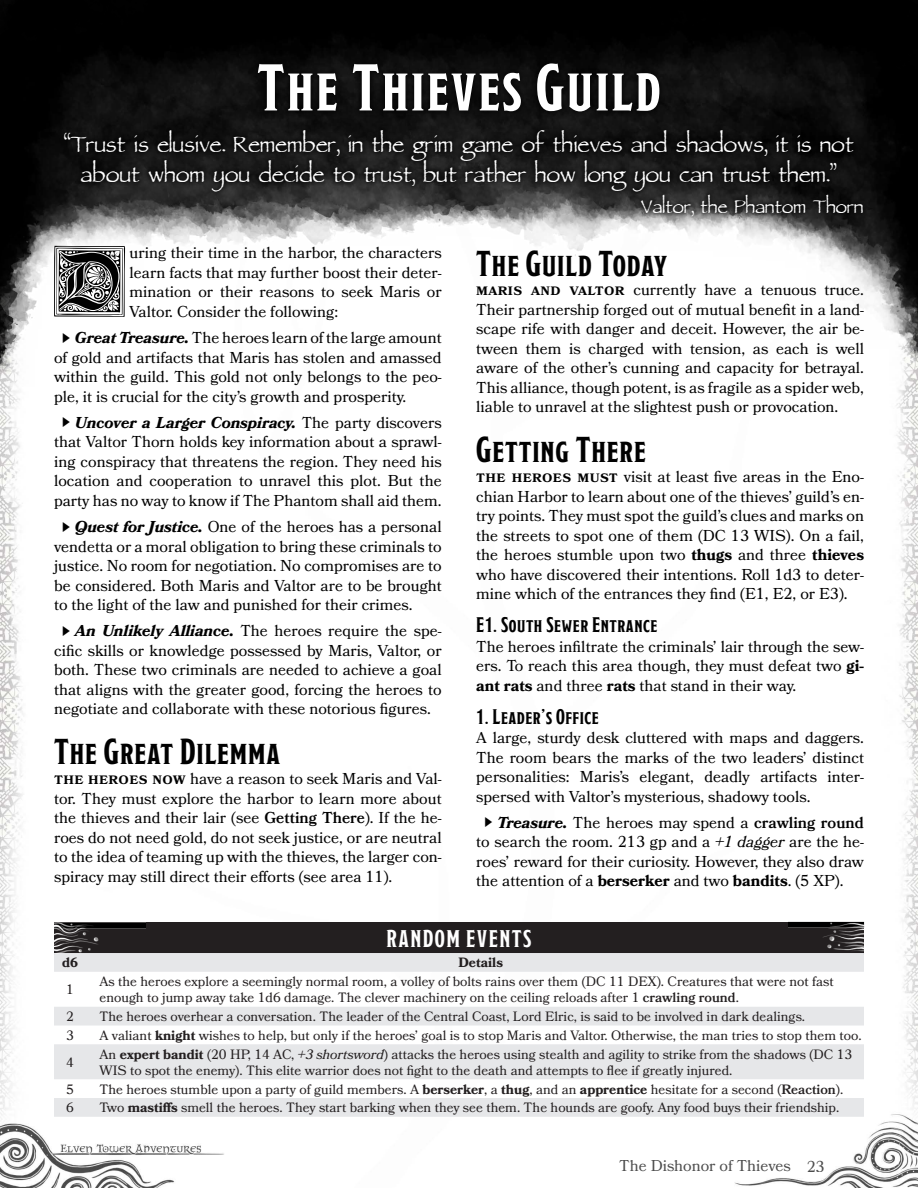
<style>
.page{position:relative;width:918px;height:1188px;background:#fff}
.page>*{position:absolute;margin:0;border:0;box-sizing:border-box;transform-origin:0 0}
.Drops_Caps{font:88.8px "Neugotische Initialen";color:#010101}
.Chapter_Header_-_for{font:700 66px "Modesto Condensed";letter-spacing:.04em;color:#fff}
.Epigraph{font:36px/30px "Parchment MF";color:#fff;text-align:center}
.Heading_1{font:36px "Modesto Condensed";letter-spacing:.025em;color:#010101}
.Epigraph_Author{font:30px "Parchment MF";color:#fff}
.Random_Encounters_Ta{font:700 24px "Modesto Condensed";letter-spacing:.06em;color:#fff}
.Heading_2{font:700 21px "Modesto Condensed";letter-spacing:.025em;color:#010101}
.Small_Caps_-_after_H{font:15.75px/19.5px "Bookmania";color:#010101;text-align:justify}
.Core_Body{font:15.75px/19.5px "Bookmania";color:#010101;text-align:justify}
.Drops_Caps-2{font:15.75px/19.5px "Bookmania";color:#010101;text-align:justify}
.Lines{font:13.5px/16.2px "Bookmania";color:#231f20}
.Lines-2{font:700 13.5px "Bookmania";color:#231f20}
.Numbers{font:13.5px "Bookmania";color:#231f20}
.Numbers-2{font:700 13.5px "Bookmania";color:#231f20}
.s1{font-family:"Hira Kaku Pro W3";font-size:10.5px;color:#000}
.s2{font-weight:700;font-style:italic}
.s3{font-weight:600;font-size:16.5px}
.s4{font-weight:600}
.s5{font-weight:700}
.s6{font-style:italic}
</style>
<div class="page">
<img style="left:0;top:395px;width:918px;height:793px">
<img style="left:0;top:0;width:918px;height:395px">
<div style="left:59px;top:124px;width:810px;height:98px;background:#010101;opacity:.75"></div>
<div style="left:252px;top:57px;width:413px;height:60px;background:#0a0a0a"></div>
<div style="left:54px;top:922px;width:810px;height:33px;background:#231f20"></div>
<svg style="left:54px;top:953px;width:810px;height:164px;fill:#e6e7e9"></svg>
<img style="left:54px;top:922px;width:92px;height:31px">
<img style="left:788px;top:922px;width:76px;height:30px">
<p class="Chapter_Header_-_for" style="left:257px;top:55px;width:405px">The Thieves Guild</p>
<p class="Epigraph" style="left:64px;top:132px;width:792px">“Trust is elusive. Remember, in the grim game of thieves and shadows, it is not about whom you decide to trust, but rather how long you can trust them.”</p>
<p class="Epigraph_Author" style="left:641px;top:194px;width:224px">Valtor, the Phantom Thorn</p>
<p class="Drops_Caps" style="left:50px;top:234px;width:81px">D</p>
<p class="Drops_Caps-2" style="left:129px;top:243px;width:314px">uring their time in the harbor, the characters learn facts that may further boost their deter&shy;mination or their reasons to seek Maris or Valtor. Consider the following:</p>
<p class="Small_Caps_-_after_H" style="left:54px;top:328px;width:389px;text-indent:7px"><span class="s1">▶</span> <span class="s2">Great Treasure.</span> The heroes learn of the large amount of gold and artifacts that Maris has stolen and amassed within the guild. This gold not only belongs to the peo&shy;ple, it is crucial for the city’s growth and prosperity.</p>
<p class="Small_Caps_-_after_H" style="left:54px;top:413px;width:389px;text-align:center"><span class="s1">▶</span> <span class="s2">Uncover a Larger Conspiracy.</span> The party discovers that Valtor Thorn holds key information about a sprawl&shy;ing conspiracy that threatens the region. They need his location and cooperation to unravel this plot. But the party has no way to know if The Phantom shall aid them.</p>
<p class="Small_Caps_-_after_H" style="left:54px;top:517px;width:389px;text-indent:7px"><span class="s1">▶</span> <span class="s2">Quest for Justice.</span> One of the heroes has a personal vendetta or a moral obligation to bring these criminals to justice. No room for negotiation. No compromises are to be considered. Both Maris and Valtor are to be brought to the light of the law and punished for their crimes.</p>
<p class="Small_Caps_-_after_H" style="left:54px;top:621px;width:389px;text-indent:7px"><span class="s1">▶</span> <span class="s2">An Unlikely Alliance.</span> The heroes require the spe&shy;cific skills or knowledge possessed by Maris, Valtor, or both. These two criminals are needed to achieve a goal that aligns with the greater good, forcing the heroes to negotiate and collaborate with these notorious figures.</p>
<p class="Heading_1" style="left:54px;top:734px;width:227px">The Great Dilemma</p>
<p class="Small_Caps_-_after_H" style="left:54px;top:769px;width:389px"><span class="s3">The heroes now</span> have a reason to seek Maris and Val&shy;tor. They must explore the harbor to learn more about the thieves and their lair (see <span class="s4">Getting There</span>). If the he&shy;roes do not need gold, do not seek justice, or are neutral to the idea of teaming up with the thieves, the larger con&shy;spiracy may still direct their efforts (see area 11).</p>
<p class="Heading_1" style="left:476px;top:245px;width:193px">The Guild Today</p>
<p class="Small_Caps_-_after_H" style="left:476px;top:280px;width:389px"><span class="s3">Maris and Valtor</span> currently have a tenuous truce.<br>Their partnership forged out of mutual benefit in a land&shy;scape rife with danger and deceit. However, the air be&shy;tween them is charged with tension, as each is well aware of the other’s cunning and capacity for betrayal.<br>This alliance, though potent, is as fragile as a spider web, liable to unravel at the slightest push or provocation.</p>
<p class="Heading_1" style="left:476px;top:432px;width:171px">Getting There</p>
<p class="Small_Caps_-_after_H" style="left:476px;top:467px;width:389px"><span class="s3">The heroes must</span> visit at least five areas in the Eno&shy;chian Harbor to learn about one of the thieves’ guild’s en&shy;try points. They must spot the guild’s clues and marks on the streets to spot one of them (DC 13 WIS). On a fail, the heroes stumble upon two <span class="s5">thugs</span> and three <span class="s5">thieves </span>who have discovered their intentions. Roll 1d3 to deter&shy;mine which of the entrances they find (E1, E2, or E3).</p>
<p class="Heading_2" style="left:476px;top:614px;width:183px">E1. South Sewer Entrance</p>
<p class="Core_Body" style="left:476px;top:636px;width:389px">The heroes infiltrate the criminals’ lair through the sew&shy;ers. To reach this area though, they must defeat two <span class="s5">gi&shy;ant rats</span> and three <span class="s5">rats</span> that stand in their way.</p>
<p class="Heading_2" style="left:476px;top:706px;width:124px">1. Leader’s Office</p>
<p class="Core_Body" style="left:476px;top:728px;width:389px">A large, sturdy desk cluttered with maps and daggers.<br>The room bears the marks of the two leaders’ distinct personalities: Maris’s elegant, deadly artifacts inter&shy;spersed with Valtor’s mysterious, shadowy tools.</p>
<p class="Small_Caps_-_after_H" style="left:476px;top:813px;width:389px;text-indent:7px"><span class="s1">▶</span> <span class="s2">Treasure.</span> The heroes may spend a <span class="s4">crawling round </span>to search the room. 213 gp and a <span class="s6">+1 dagger</span> are the he&shy;roes’ reward for their curiosity. However, they also draw the attention of a <span class="s5">berserker</span> and two <span class="s5">bandits</span>. (5 XP).</p>
<p class="Random_Encounters_Ta" style="left:386px;top:926px;width:147px">RANDOM EVENTS</p>
<p class="Numbers-2" style="left:62px;top:955px;width:17px">d6</p>
<p class="Lines-2" style="left:458px;top:955px;width:46px">Details</p>
<p class="Numbers" style="left:66px;top:982px;width:9px">1</p>
<p class="Lines" style="left:100px;top:973px;width:736px">As the heroes explore a seemingly normal room, a volley of bolts rains over them (DC 11 DEX). Creatures that were not fast enough to jump away take 1d6 damage. The clever machinery on the ceiling reloads after 1 <span class="s4">crawling round</span>.</p>
<p class="Numbers" style="left:66px;top:1009px;width:9px">2</p>
<p class="Lines" style="left:100px;top:1008px;width:707px">The heroes overhear a conversation. The leader of the Central Coast, Lord Elric, is said to be involved in dark dealings.</p>
<p class="Numbers" style="left:66px;top:1027px;width:9px">3</p>
<p class="Lines" style="left:100px;top:1027px;width:763px">A valiant <span class="s5">knight</span> wishes to help, but only if the heroes’ goal is to stop Maris and Valtor. Otherwise, the man tries to stop them too.</p>
<p class="Numbers" style="left:66px;top:1054px;width:9px">4</p>
<p class="Lines" style="left:100px;top:1046px;width:754px">An <span class="s5">expert bandit</span> (20 HP, 14 AC, <span class="s6">+3 shortsword</span>) attacks the heroes using stealth and agility to strike from the shadows (DC 13<br>WIS to spot the enemy). This elite warrior does not fight to the death and attempts to flee if greatly injured.</p>
<p class="Numbers" style="left:66px;top:1081px;width:9px">5</p>
<p class="Lines" style="left:100px;top:1081px;width:745px">The heroes stumble upon a party of guild members. A <span class="s5">berserker</span>, a <span class="s5">thug</span>, and an <span class="s5">apprentice</span> hesitate for a second (<span class="s4">Reaction</span>).</p>
<p class="Numbers" style="left:66px;top:1100px;width:9px">6</p>
<p class="Lines" style="left:100px;top:1100px;width:741px">Two <span class="s5">mastiffs</span> smell the heroes. They start barking when they see them. The hounds are goofy. Any food buys their friendship.</p>
<p class="Small_Caps_-_after_H" style="left:619px;top:1156px;width:207px">The Dishonor of Thieves 23</p>
</div>
